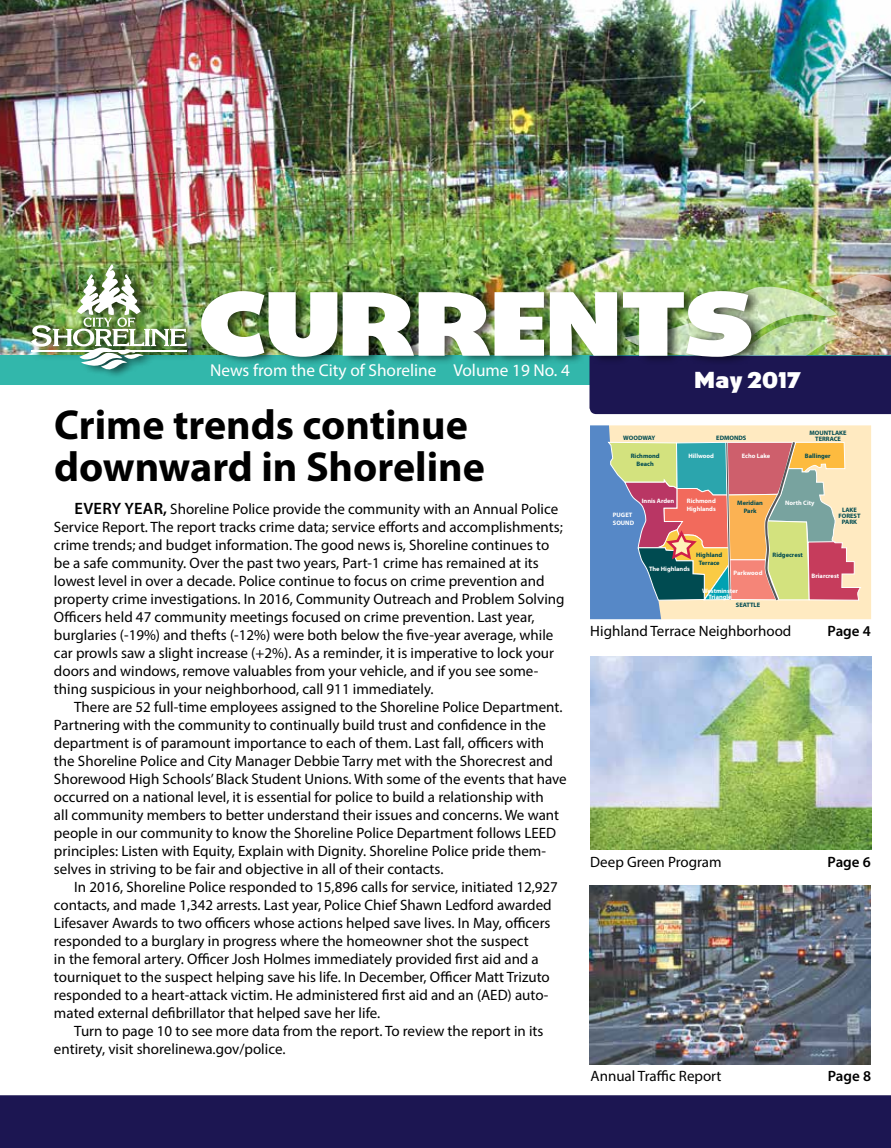
<style>
.page{position:relative;width:891px;height:1148px;background:#fff}
.page>*{position:absolute;margin:0;border:0;box-sizing:border-box;transform-origin:0 0}
.t1{font:88.5px "Dez Boulder Ego";letter-spacing:-.005em;color:#fff;scale:1.19 1}
.t2{font:700 42px/42px "Myriad Pro";color:#000}
.t3{font:900 22.5px "Plak LT";color:#fff}
.t4{font:17.25px "Myriad Pro";color:#fff}
.t5{font:15px/18px "Myriad Pro";color:#000}
.t6{font:600 15px "Myriad Pro";color:#000}
.t7{font:700 6.45px/7.6px "Myriad Pro";color:#fff}
.t8{font:700 6.45px/7.6px "Myriad Pro";color:#004b51;text-align:center}
.s1{font-family:"Dez Boulder Ego";font-weight:400}
.s2{font-weight:600;font-size:16.5px}
</style>
<div class="page">
<div style="left:0;top:1095px;width:891px;height:53px;background:#1c1652"></div>
<img style="left:589px;top:886px;width:282px;height:178px">
<img style="left:590px;top:656px;width:281px;height:194px">
<div style="left:861px;top:425px;width:10px;height:194px;background:#ffeac1"></div>
<svg style="left:590px;top:425px;width:271px;height:194px;background:#b6a696"></svg>
<img style="left:0;top:0;width:891px;height:356px">
<div style="left:0;top:356px;width:891px;height:29px;background:#32b7ab"></div>
<div style="left:30px;top:258px;width:171px;height:120px;background:#000;opacity:.75"></div>
<img style="left:31px;top:264px;width:156px;height:107px">
<img style="left:590px;top:273px;width:301px;height:141px">
<div style="left:200px;top:284px;width:566px;height:82px;background:#000;opacity:.66"></div>
<h1 class="t1" style="left:200px;top:255px;width:466px">CURRENTS</h1>
<p class="t4" style="left:210px;top:360px;width:362px">News from the City of Shoreline Volume 19 No. 4</p>
<h3 class="t3" style="left:695px;top:367px;width:107px"><span class="s1">May</span> 2017</h3>
<h2 class="t2" style="left:54px;top:402px;width:433px">Crime trends continue downward in Shoreline</h2>
<p class="t5" style="left:54px;top:499px;width:512px;text-indent:20px"><span class="s2">EVERY YEAR,</span> Shoreline Police provide the community with an Annual Police Service Report. The report tracks crime data; service efforts and accomplishments; crime trends; and budget information. The good news is, Shoreline continues to be a safe community. Over the past two years, Part-1 crime has remained at its lowest level in over a decade. Police continue to focus on crime prevention and property crime investigations. In 2016, Community Outreach and Problem Solving Officers held 47 community meetings focused on crime prevention. Last year, burglaries (-19%) and thefts (-12%) were both below the five-year average, while car prowls saw a slight increase (+2%). As a reminder, it is imperative to lock your doors and windows, remove valuables from your vehicle, and if you see some&shy;thing suspicious in your neighborhood, call 911 immediately.</p>
<p class="t5" style="left:54px;top:697px;width:514px;text-indent:20px">There are 52 full-time employees assigned to the Shoreline Police Department.<br>Partnering with the community to continually build trust and confidence in the department is of paramount importance to each of them. Last fall, officers with the Shoreline Police and City Manager Debbie Tarry met with the Shorecrest and Shorewood High Schools’ Black Student Unions. With some of the events that have occurred on a national level, it is essential for police to build a relationship with<br>all community members to better understand their issues and concerns. We want people in our community to know the Shoreline Police Department follows LEED principles: Listen with Equity, Explain with Dignity. Shoreline Police pride them&shy;selves in striving to be fair and objective in all of their contacts.</p>
<p class="t5" style="left:54px;top:877px;width:505px;text-indent:20px">In 2016, Shoreline Police responded to 15,896 calls for service, initiated 12,927 contacts, and made 1,342 arrests. Last year, Police Chief Shawn Ledford awarded Lifesaver Awards to two officers whose actions helped save lives. In May, officers responded to a burglary in progress where the homeowner shot the suspect<br>in the femoral artery. Officer Josh Holmes immediately provided first aid and a tourniquet to the suspect helping save his life. In December, Officer Matt Trizuto responded to a heart-attack victim. He administered first aid and an (AED) auto&shy;mated external defibrillator that helped save her life.</p>
<p class="t5" style="left:54px;top:1021px;width:491px;text-indent:20px">Turn to page 10 to see more data from the report. To review the report in its entirety, visit shorelinewa.gov/police.</p>
<p class="t8" style="left:623px;top:433px;width:33px">WOODWAY</p>
<p class="t8" style="left:716px;top:433px;width:32px">EDMONDS</p>
<p class="t8" style="left:810px;top:429px;width:39px;line-height:6px">MOUNTLAKE<br>TERRACE</p>
<p class="t8" style="left:631px;top:452px;width:30px">Richmond<br>Beach</p>
<p class="t7" style="left:688px;top:452px;width:27px">Hillwood</p>
<p class="t7" style="left:742px;top:452px;width:30px">Echo Lake</p>
<p class="t8" style="left:805px;top:452px;width:27px">Ballinger</p>
<p class="t7" style="left:642px;top:497px;width:34px">Innis Arden</p>
<p class="t7" style="left:687px;top:497px;width:31px">Richmond<br>Highlands</p>
<p class="t8" style="left:737px;top:499px;width:27px">Meridian<br>Park</p>
<p class="t7" style="left:785px;top:498px;width:31px">North City</p>
<p class="t7" style="left:613px;top:511px;width:23px">PUGET<br>SOUND</p>
<p class="t8" style="left:838px;top:506px;width:24px;line-height:6px">LAKE<br>FOREST<br>PARK</p>
<p class="t8" style="left:696px;top:551px;width:28px">Highland<br>Terrace</p>
<p class="t8" style="left:773px;top:551px;width:32px">Ridgecrest</p>
<p class="t7" style="left:734px;top:569px;width:30px">Parkwood</p>
<p class="t7" style="left:649px;top:565px;width:42px">The Highlands</p>
<p class="t7" style="left:702px;top:587px;width:37px;line-height:5.7px;text-align:center">Westminster<br>Triangle</p>
<p class="t8" style="left:736px;top:601px;width:26px">SEATTLE</p>
<p class="t7" style="left:812px;top:571px;width:29px">Briarcrest</p>
<p class="t5" style="left:590px;top:621px;width:203px">Highland Terrace Neighborhood</p>
<p class="t6" style="left:828px;top:621px;width:45px">Page 4</p>
<p class="t5" style="left:590px;top:853px;width:133px">Deep Green Program</p>
<p class="t6" style="left:828px;top:852px;width:45px">Page 6</p>
<p class="t5" style="left:591px;top:1066px;width:132px">Annual Traffic Report</p>
<p class="t6" style="left:828px;top:1066px;width:45px">Page 8</p>
</div>
